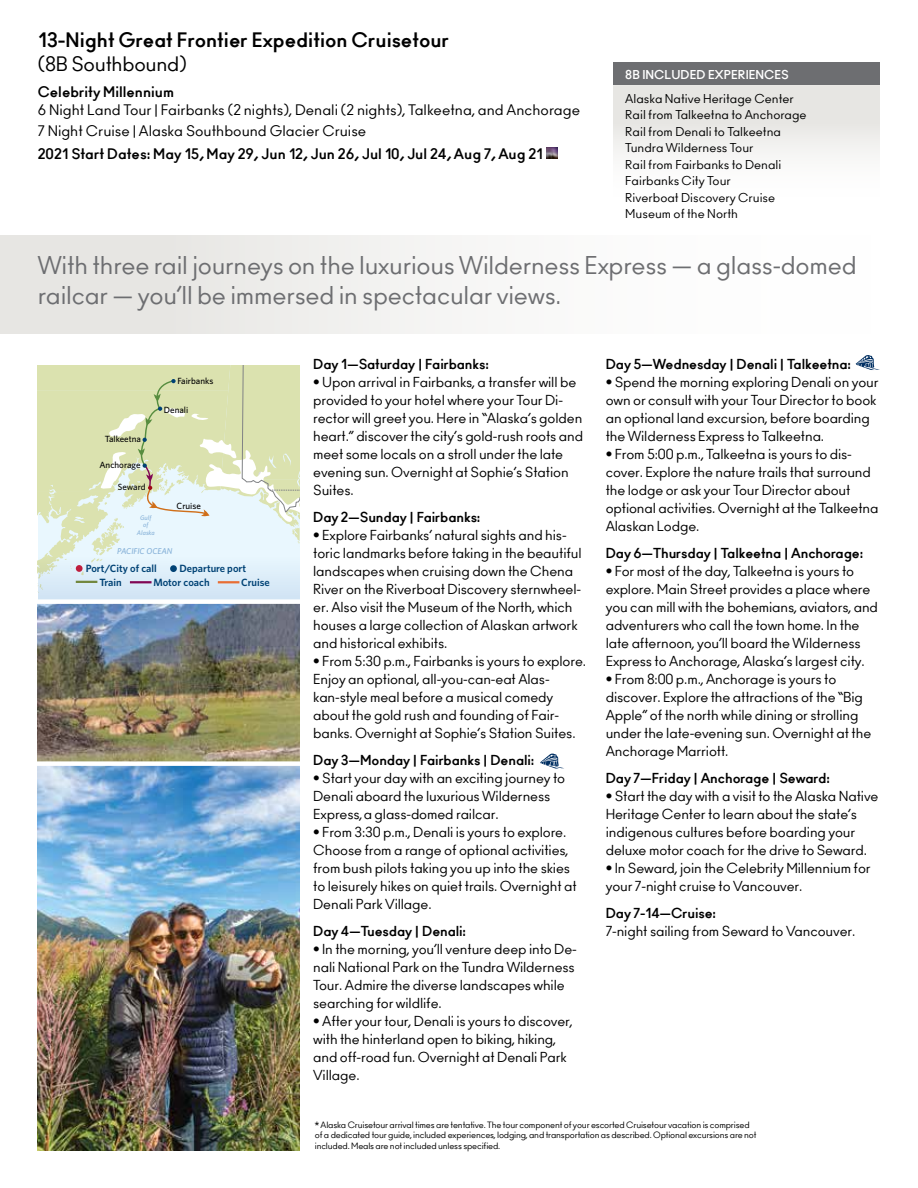
<style>
.page{position:relative;width:918px;height:1188px;background:#fff}
.page>*{position:absolute;margin:0;border:0;box-sizing:border-box;transform-origin:0 0}
.t1{font:24px/30px "Ano";letter-spacing:-.01em;color:#6d6e71}
.t2{font:700 19.5px "Ano";color:#000}
.t3{font:19.5px "Ano";letter-spacing:-.015em;color:#000}
.t4{font:14.25px/20.2px "Ano";color:#000}
.t5{font:700 14.25px "Ano";color:#000}
.t6{font:13.5px/18px "Ano";letter-spacing:-.01em;color:#000}
.t7{font:700 13.5px "Ano";letter-spacing:-.01em;color:#000}
.t8{font:12px/16.5px "Ano";color:#000}
.t9{font:700 12px "Ano";color:#fff}
.t10{font:600 10.5px "Whitney";color:#004275}
.t11{font:500 9px "Whitney";color:#000}
.t12{font:8.55px/10.5px "Ano";letter-spacing:-.02em;color:#000}
.t13{font:italic 500 8.55px "Whitney";color:#86b1d8}
.t14{font:italic 500 6.6px/7.5px "Whitney";color:#86b1d8;text-align:center}
</style>
<div class="page">
<svg style="left:540px;top:753px;width:24px;height:16px"></svg>
<svg style="left:855px;top:355px;width:25px;height:15px"></svg>
<div style="left:0;top:235px;width:918px;height:99px;background:linear-gradient(to right,#e5e4e1,#fff)"></div>
<svg style="left:546px;top:147px;width:12px;height:11px"></svg>
<div style="left:613px;top:86px;width:267px;height:118px;background:linear-gradient(to bottom,#e2e1dd,#fff)"></div>
<div style="left:613px;top:63px;width:267px;height:22px;background:#6d6e71"></div>
<svg style="left:38px;top:365px;width:262px;height:191px;background:#dfe7c8"></svg>
<div style="left:38px;top:556px;width:262px;height:45px;background:#dcecf8"></div>
<hr style="left:76px;top:581px;width:21px;height:2px;background:#72873e">
<hr style="left:130px;top:581px;width:22px;height:2px;background:#800654">
<hr style="left:218px;top:581px;width:21px;height:2px;background:#e86e34">
<div style="left:76px;top:565px;width:7px;height:7px;background:#be1d3d;border-radius:50%"></div>
<div style="left:170px;top:565px;width:7px;height:7px;background:#004275;border-radius:50%"></div>
<img style="left:38px;top:604px;width:262px;height:546px">
<div style="left:22px;top:599px;width:280px;height:5px;background:#fff"></div>
<div style="left:22px;top:761px;width:280px;height:5px;background:#fff"></div>
<h2 class="t2" style="left:38px;top:28px;width:413px">13-Night Great Frontier Expedition Cruisetour</h2>
<h2 class="t3" style="left:38px;top:52px;width:151px">(8B Southbound)</h2>
<p class="t5" style="left:38px;top:83px;width:138px">Celebrity Millennium</p>
<p class="t4" style="left:38px;top:100px;width:544px">6 Night Land Tour | Fairbanks (2 nights), Denali (2 nights), Talkeetna, and Anchorage<br>7 Night Cruise | Alaska Southbound Glacier Cruise</p>
<p class="t5" style="left:38px;top:145px;width:507px">2021 Start Dates: May 15, May 29, Jun 12, Jun 26, Jul 10, Jul 24, Aug 7, Aug 21</p>
<p class="t9" style="left:625px;top:67px;width:165px">8B INCLUDED EXPERIENCES</p>
<p class="t8" style="left:625px;top:90px;width:183px">Alaska Native Heritage Center<br>Rail from Talkeetna to Anchorage<br>Rail from Denali to Talkeetna<br>Tundra Wilderness Tour<br>Rail from Fairbanks to Denali<br>Fairbanks City Tour<br>Riverboat Discovery Cruise<br>Museum of the North</p>
<h1 class="t1" style="left:38px;top:251px;width:820px">With three rail journeys on the luxurious Wilderness Express — a glass-domed railcar — you’ll be immersed in spectacular views.</h1>
<p class="t11" style="left:178px;top:375px;width:37px">Fairbanks</p>
<p class="t11" style="left:105px;top:433px;width:38px">Talkeetna</p>
<p class="t11" style="left:99px;top:460px;width:43px">Anchorage</p>
<p class="t11" style="left:118px;top:482px;width:29px">Seward</p>
<p class="t11" style="left:164px;top:404px;width:26px">Denali</p>
<p class="t11" style="left:177px;top:500px;width:26px">Cruise</p>
<p class="t14" style="left:137px;top:513px;width:19px">Gulf of<br>Alaska</p>
<p class="t13" style="left:117px;top:546px;width:57px">PACIFIC OCEAN</p>
<p class="t10" style="left:86px;top:562px;width:73px">Port/City of call</p>
<p class="t10" style="left:179px;top:562px;width:68px">Departure port</p>
<p class="t10" style="left:99px;top:576px;width:24px">Train</p>
<p class="t10" style="left:153px;top:576px;width:58px">Motor coach</p>
<p class="t10" style="left:241px;top:576px;width:30px">Cruise</p>
<p class="t7" style="left:313px;top:356px;width:177px">Day 1—Saturday | Fairbanks:</p>
<p class="t6" style="left:313px;top:373px;width:272px">• Upon arrival in Fairbanks, a transfer will be provided to your hotel where your Tour Di&shy;rector will greet you. Here in “Alaska’s golden heart.” discover the city’s gold-rush roots and meet some locals on a stroll under the late evening sun. Overnight at Sophie’s Station Suites.</p>
<p class="t7" style="left:313px;top:509px;width:169px">Day 2—Sunday | Fairbanks:</p>
<p class="t6" style="left:313px;top:526px;width:270px">• Explore Fairbanks’ natural sights and his&shy;toric landmarks before taking in the beautiful landscapes when cruising down the Chena River on the Riverboat Discovery sternwheel&shy;er. Also visit the Museum of the North, which houses a large collection of Alaskan artwork and historical exhibits.</p>
<p class="t6" style="left:313px;top:652px;width:274px">• From 5:30 p.m., Fairbanks is yours to explore.<br>Enjoy an optional, all-you-can-eat Alas&shy;kan-style meal before a musical comedy about the gold rush and founding of Fair&shy;banks. Overnight at Sophie’s Station Suites.</p>
<p class="t7" style="left:313px;top:752px;width:223px">Day 3—Monday | Fairbanks | Denali:</p>
<p class="t6" style="left:313px;top:769px;width:254px">• Start your day with an exciting journey to<br>Denali aboard the luxurious Wilderness<br>Express,a glass-domed railcar.</p>
<p class="t6" style="left:313px;top:823px;width:265px">• From 3:30 p.m., Denali is yours to explore.<br>Choose from a range of optional activities, from bush pilots taking you up into the skies to leisurely hikes on quiet trails. Overnight at Denali Park Village.</p>
<p class="t7" style="left:313px;top:923px;width:154px">Day 4—Tuesday | Denali:</p>
<p class="t6" style="left:313px;top:940px;width:265px">• In the morning, you’ll venture deep into De&shy;nali National Park on the Tundra Wilderness Tour. Admire the diverse landscapes while searching for wildlife.</p>
<p class="t6" style="left:313px;top:1012px;width:261px">• After your tour, Denali is yours to discover, with the hinterland open to biking, hiking, and off-road fun. Overnight at Denali Park Village.</p>
<p class="t7" style="left:606px;top:356px;width:247px">Day 5—Wednesday | Denali | Talkeetna:</p>
<p class="t6" style="left:606px;top:373px;width:274px">• Spend the morning exploring Denali on your own or consult with your Tour Director to book an optional land excursion, before boarding the Wilderness Express to Talkeetna.</p>
<p class="t6" style="left:606px;top:445px;width:274px">• From 5:00 p.m., Talkeetna is yours to dis&shy;cover. Explore the nature trails that surround the lodge or ask your Tour Director about optional activities. Overnight at the Talkeetna Alaskan Lodge.</p>
<p class="t7" style="left:606px;top:544px;width:259px">Day 6—Thursday | Talkeetna | Anchorage:</p>
<p class="t6" style="left:606px;top:562px;width:274px">• For most of the day, Talkeetna is yours to explore. Main Street provides a place where you can mill with the bohemians, aviators, and adventurers who call the town home. In the late afternoon, you’ll board the Wilderness Express to Anchorage, Alaska’s largest city.</p>
<p class="t6" style="left:606px;top:670px;width:267px">• From 8:00 p.m., Anchorage is yours to discover. Explore the attractions of the “Big Apple” of the north while dining or strolling under the late-evening sun. Overnight at the Anchorage Marriott.</p>
<p class="t7" style="left:606px;top:769px;width:226px">Day 7—Friday | Anchorage | Seward:</p>
<p class="t6" style="left:606px;top:787px;width:274px">• Start the day with a visit to the Alaska Native Heritage Center to learn about the state’s indigenous cultures before boarding your deluxe motor coach for the drive to Seward.</p>
<p class="t6" style="left:606px;top:859px;width:267px">• In Seward, join the Celebrity Millennium for your 7-night cruise to Vancouver.</p>
<p class="t7" style="left:606px;top:904px;width:112px">Day 7-14—Cruise:</p>
<p class="t6" style="left:606px;top:922px;width:251px">7-night sailing from Seward to Vancouver.</p>
<p class="t12" style="left:315px;top:1120px;width:443px">* Alaska Cruisetour arrival times are tentative. The tour component of your escorted Cruisetour vacation is comprised of a dedicated tour guide, included experiences, lodging, and transportation as described. Optional excursions are not included. Meals are not included unless specified.</p>
</div>
